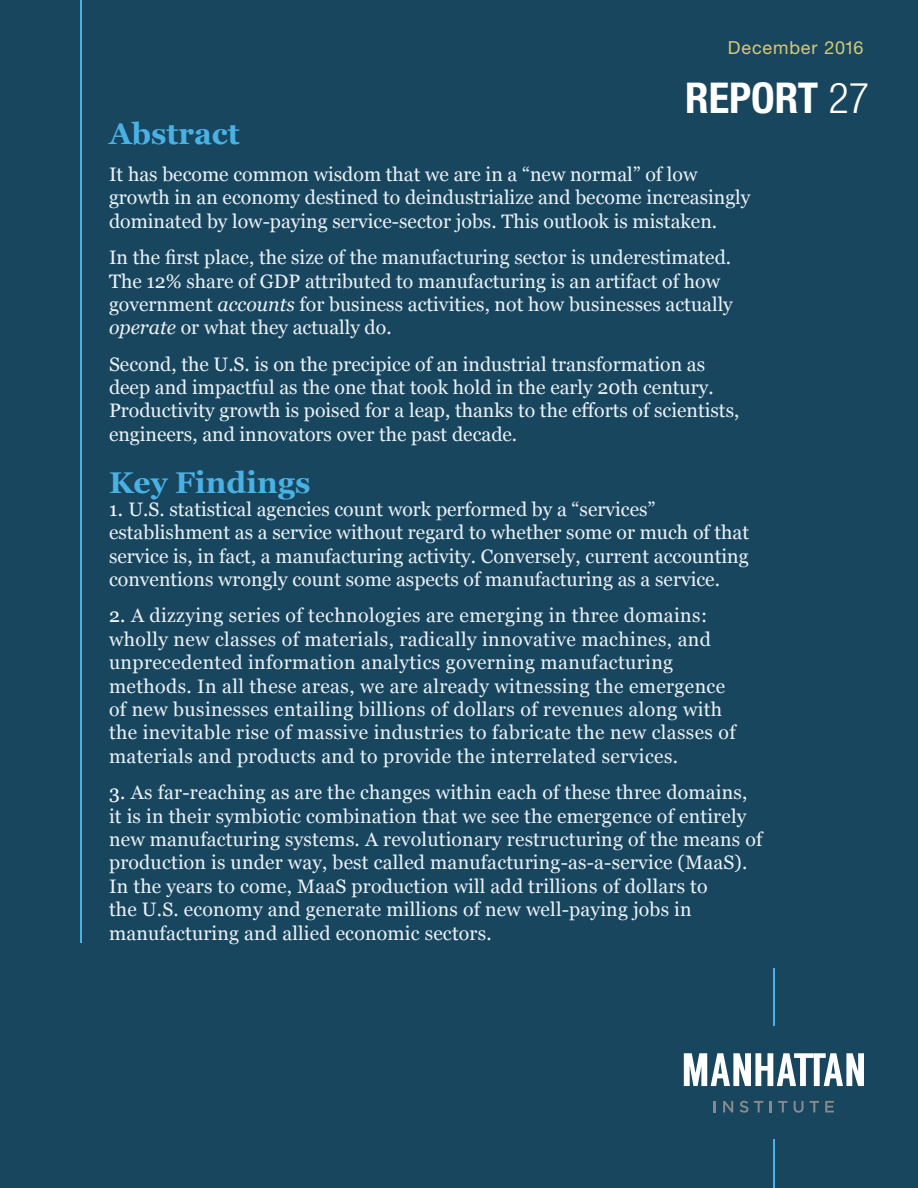
<style>
.page{position:relative;width:918px;height:1188px;background:#19465f}
.page>*{position:absolute;margin:0;border:0;box-sizing:border-box;transform-origin:0 0}
.t1{font:700 condensed 42.6px "Helvetica Neue LT Pro";color:#fff}
.t2{font:700 30px "Georgia";color:#4ab1e4}
.t3{font:19.5px/23.4px "Georgia";color:#ebf2f6}
.t4{font:19.5px/23.4px "Georgia";letter-spacing:.02em;color:#ebf2f6}
.t5{font:18px "Helvetica Neue LT Pro";letter-spacing:.05em;color:#d5ca78}
.s1{font-weight:300}
.s2{font-style:italic}
.s3{color:#fff}
</style>
<div class="page">
<svg style="left:684px;top:1053px;width:180px;height:33px"></svg>
<svg style="left:714px;top:1101px;width:2px;height:11px"></svg>
<svg style="left:723px;top:1101px;width:10px;height:11px"></svg>
<svg style="left:740px;top:1101px;width:23px;height:12px"></svg>
<svg style="left:770px;top:1101px;width:2px;height:11px"></svg>
<svg style="left:778px;top:1101px;width:10px;height:11px"></svg>
<svg style="left:794px;top:1101px;width:10px;height:12px"></svg>
<svg style="left:810px;top:1101px;width:9px;height:11px"></svg>
<svg style="left:825px;top:1101px;width:9px;height:11px"></svg>
<hr style="left:773px;top:969px;width:2px;height:57px;background:#4ab1e4">
<hr style="left:773px;top:1139px;width:2px;height:49px;background:#4ab1e4">
<hr style="left:80px;top:0;width:2px;height:943px;background:#4ab1e4">
<p class="t5" style="left:728px;top:36px;width:137px">December 2016</p>
<h1 class="t1" style="left:685px;top:72px;width:186px">REPORT <span class="s1">27</span></h1>
<h2 class="t2" style="left:109px;top:111px;width:132px">Abstract</h2>
<p class="t3" style="left:109px;top:162px;width:643px">It has become common wisdom that we are in a “new normal” of low growth in an economy destined to deindustrialize and become increasingly dominated by low-paying service-sector jobs. This outlook is mistaken.</p>
<p class="t3" style="left:109px;top:245px;width:625px">In the first place, the size of the manufacturing sector is underestimated.<br>The 12% share of GDP attributed to manufacturing is an artifact of how government <span class="s2">accounts</span> for business activities, not how businesses actually <span class="s2">operate</span> or what they actually do.</p>
<p class="t3" style="left:109px;top:351px;width:632px">Second, the U.S. is on the precipice of an industrial transformation as deep and impactful as the one that took hold in the early 20th century.<br>Productivity growth is poised for a leap, thanks to the efforts of scientists, engineers, and innovators over the past decade.</p>
<h2 class="t2" style="left:109px;top:460px;width:203px">Key Findings</h2>
<p class="t3" style="left:109px;top:497px;width:642px"><span class="s3">1.</span> U.S. statistical agencies count work performed by a “services” establishment as a service without regard to whether some or much of that service is, in fact, a manufacturing activity. Conversely, current accounting conventions wrongly count some aspects of manufacturing as a service.</p>
<p class="t4" style="left:109px;top:603px;width:628px"><span class="s3">2.</span> A dizzying series of technologies are emerging in three domains: wholly new classes of materials, radically innovative machines, and unprecedented information analytics governing manufacturing methods. In all these areas, we are already witnessing the emergence of new businesses entailing billions of dollars of revenues along with the inevitable rise of massive industries to fabricate the new classes of materials and products and to provide the interrelated services.</p>
<p class="t3" style="left:109px;top:780px;width:655px"><span class="s3">3.</span> As far-reaching as are the changes within each of these three domains, it is in their symbiotic combination that we see the emergence of entirely new manufacturing systems. A revolutionary restructuring of the means of production is under way, best called manufacturing-as-a-service (MaaS).<br>In the years to come, MaaS production will add trillions of dollars to<br>the U.S. economy and generate millions of new well-paying jobs in manufacturing and allied economic sectors.</p>
</div>
